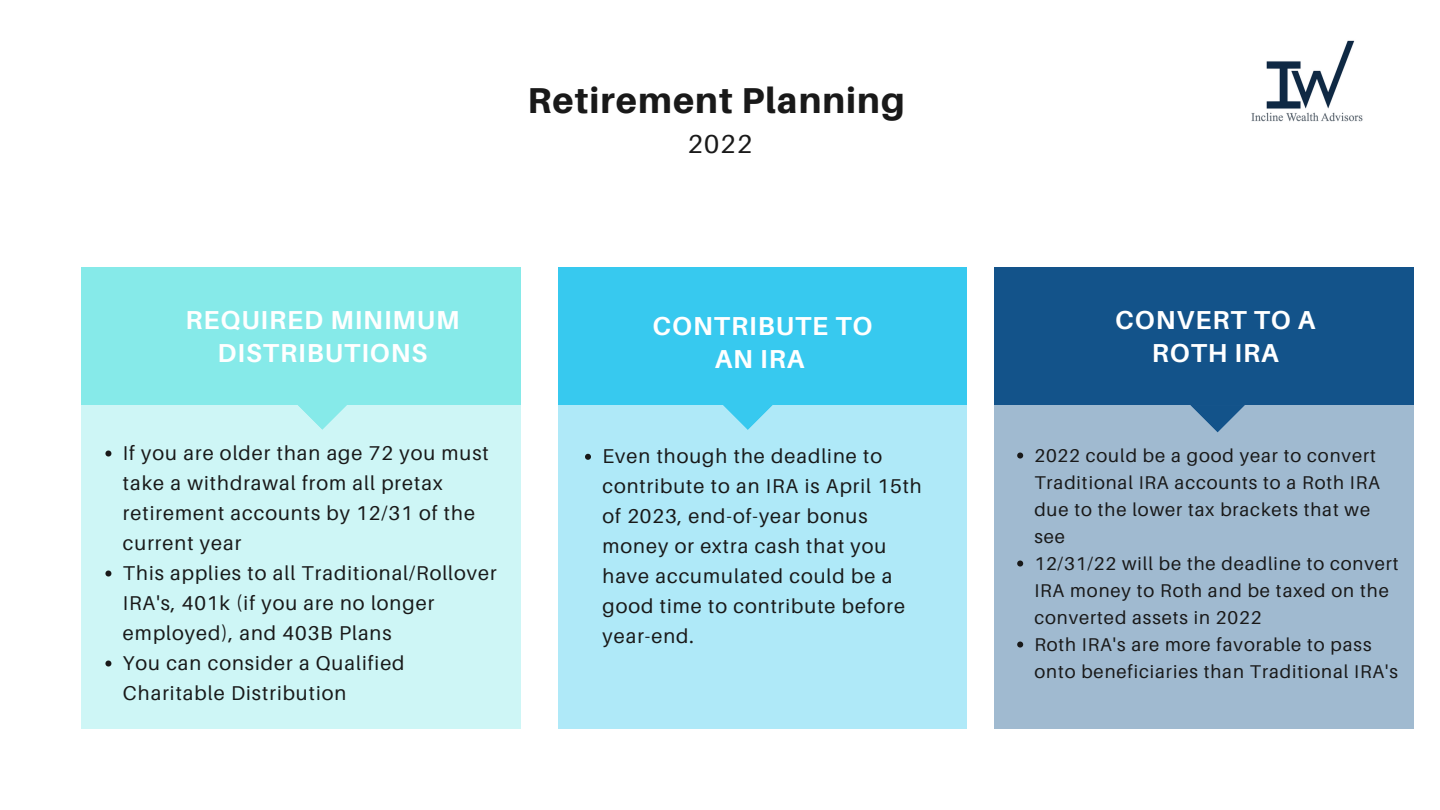
<style>
.page{position:relative;width:1440px;height:810px;background:#fff}
.page>*{position:absolute;margin:0;border:0;box-sizing:border-box;transform-origin:0 0}
.t1{font:800 36px "Aileron";letter-spacing:.03em;color:#191919}
.t2{font:700 26px/33px "Aileron";letter-spacing:.04em;color:#fff;text-align:center}
.t3{font:26px "Aileron";color:#191919}
.t4{font:20px/30px "Aileron";letter-spacing:.05em;color:#191919}
.t5{font:18.5px/27px "Aileron";letter-spacing:.05em;color:#191919}
</style>
<div class="page">
<div style="left:81px;top:267px;width:439px;height:462px;background:#86eae9"></div>
<div style="left:994px;top:267px;width:419px;height:462px;background:#13538a"></div>
<div style="left:558px;top:267px;width:409px;height:462px;background:#37c9ef"></div>
<div style="left:81px;top:405px;width:440px;height:324px;background:#cef6f6"></div>
<svg style="left:295px;top:405px;width:55px;height:25px"></svg>
<div style="left:558px;top:405px;width:409px;height:324px;background:#afe9f8"></div>
<svg style="left:723px;top:405px;width:50px;height:25px"></svg>
<div style="left:994px;top:405px;width:419px;height:324px;background:#a0bad0"></div>
<svg style="left:1190px;top:405px;width:55px;height:28px"></svg>
<img style="left:1251px;top:40px;width:112px;height:82px">
<svg style="left:105px;top:451px;width:6px;height:6px"></svg>
<svg style="left:105px;top:571px;width:6px;height:6px"></svg>
<svg style="left:105px;top:661px;width:6px;height:6px"></svg>
<svg style="left:585px;top:454px;width:6px;height:6px"></svg>
<svg style="left:1017px;top:453px;width:6px;height:6px"></svg>
<svg style="left:1017px;top:561px;width:6px;height:6px"></svg>
<svg style="left:1017px;top:642px;width:6px;height:6px"></svg>
<h2 class="t2" style="left:185px;top:302px;width:276px">REQUIRED MINIMUM<br>DISTRIBUTIONS</h2>
<h1 class="t1" style="left:528px;top:78px;width:379px">Retirement Planning</h1>
<h2 class="t3" style="left:688px;top:128px;width:66px">2022</h2>
<h2 class="t2" style="left:653px;top:308px;width:221px">CONTRIBUTE TO<br>AN IRA</h2>
<p class="t4" style="left:123px;top:437px;width:375px">If you are older than age 72 you must take a withdrawal from all pretax retirement accounts by 12/31 of the current year<br>This applies to all Traditional/Rollover<br>IRA's, 401k (if you are no longer employed), and 403B Plans<br>You can consider a Qualified<br>Charitable Distribution</p>
<p class="t4" style="left:603px;top:440px;width:321px">Even though the deadline to contribute to an IRA is April 15th of 2023, end-of-year bonus money or extra cash that you have accumulated could be a good time to contribute before year-end.</p>
<h2 class="t2" style="left:1115px;top:302px;width:202px">CONVERT TO A<br>ROTH IRA</h2>
<p class="t5" style="left:1034px;top:441px;width:366px">2022 could be a good year to convert<br>Traditional IRA accounts to a Roth IRA due to the lower tax brackets that we see<br>12/31/22 will be the deadline to convert<br>IRA money to Roth and be taxed on the converted assets in 2022<br>Roth IRA's are more favorable to pass onto beneficiaries than Traditional IRA's</p>
</div>
